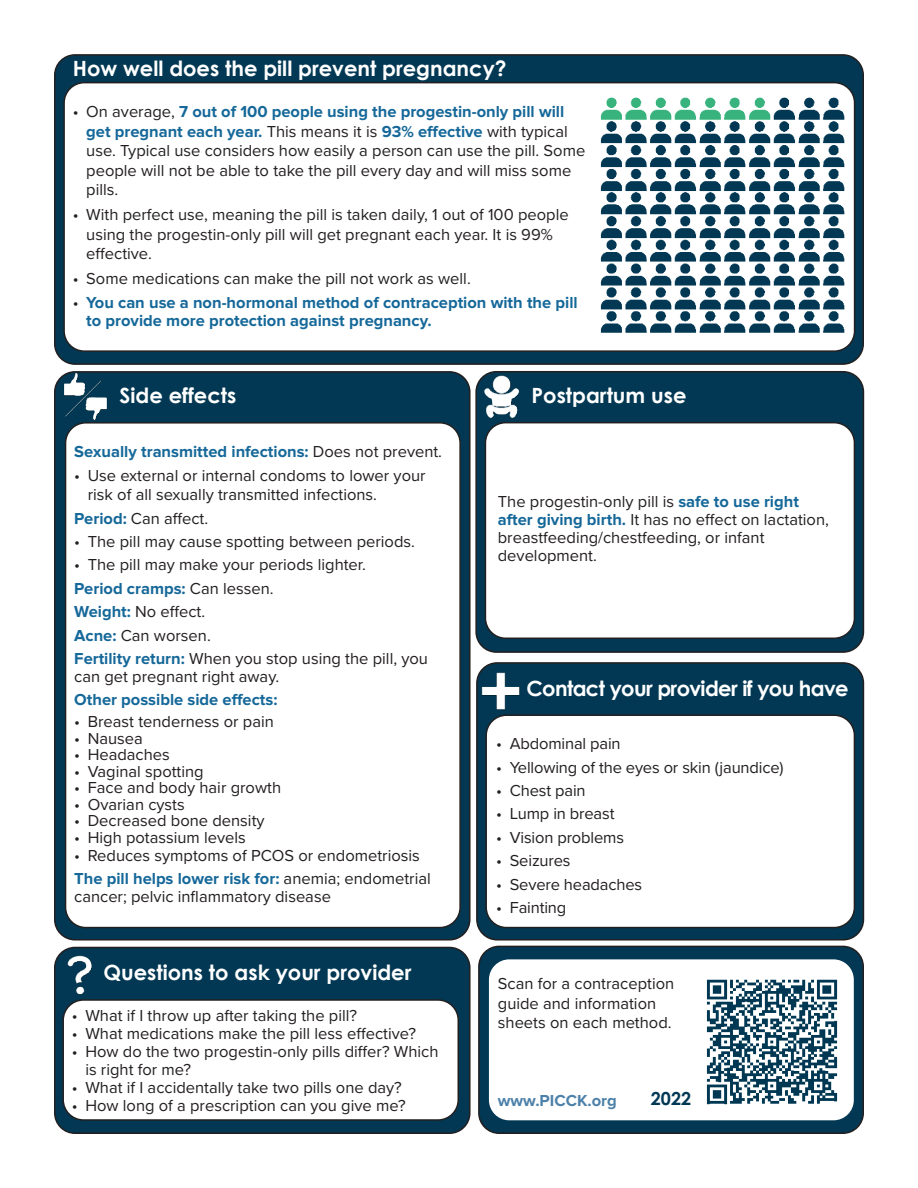
<style>
.page{position:relative;width:918px;height:1188px;background:#fff}
.page>*{position:absolute;margin:0;border:0;box-sizing:border-box;transform-origin:0 0}
.t1{font:700 21px "Century Gothic";color:#fff}
.t2{font:700 21px "Century Gothic";letter-spacing:-.03em;color:#fff}
.t3{font:700 18px "Century Gothic";color:#023853}
.t4{font:16.5px/19.5px "Proxima Nova";color:#231f20}
.t5{font:700 16.5px/18px "Proxima Nova";color:#156899}
.t6{font:700 16.5px "Proxima Nova";color:#4d81a9}
.s1{font-weight:700;color:#156899}
.s2{font-weight:400;color:#231f20}
</style>
<div class="page">
<div style="left:479px;top:946px;width:384px;height:187px;background:#023853;border-radius:20px"></div>
<div style="left:478px;top:946px;width:386px;height:188px;border:2px solid #231f20;border-radius:20px"></div>
<div style="left:55px;top:55px;width:808px;height:309px;background:#023853;border-radius:20px"></div>
<div style="left:54px;top:54px;width:810px;height:311px;border:2px solid #231f20;border-radius:20px"></div>
<div style="left:64px;top:83px;width:791px;height:268px;background:#fff;border-radius:20px"></div>
<div style="left:63px;top:82px;width:792px;height:270px;border:2px solid #231f20;border-radius:20px"></div>
<div style="left:489px;top:959px;width:365px;height:161px;background:#fff;border-radius:20px"></div>
<img style="left:706px;top:979px;width:132px;height:126px">
<img style="left:600px;top:97px;width:245px;height:236px">
<div style="left:55px;top:372px;width:415px;height:568px;background:#023853;border-radius:20px"></div>
<div style="left:54px;top:371px;width:417px;height:570px;border:2px solid #231f20;border-radius:20px"></div>
<div style="left:66px;top:423px;width:394px;height:505px;background:#fff;border-radius:20px"></div>
<div style="left:65px;top:422px;width:396px;height:506px;border:2px solid #231f20;border-radius:20px"></div>
<img style="left:62px;top:373px;width:48px;height:48px">
<div style="left:55px;top:947px;width:415px;height:186px;background:#023853;border-radius:20px"></div>
<div style="left:54px;top:947px;width:417px;height:187px;border:2px solid #231f20;border-radius:20px"></div>
<div style="left:63px;top:1000px;width:395px;height:120px;background:#fff;border-radius:20px"></div>
<div style="left:62px;top:999px;width:397px;height:122px;border:2px solid #231f20;border-radius:20px"></div>
<img style="left:60px;top:954px;width:32px;height:41px">
<div style="left:477px;top:663px;width:386px;height:277px;background:#023853;border-radius:20px"></div>
<div style="left:476px;top:662px;width:388px;height:279px;border:2px solid #231f20;border-radius:20px"></div>
<div style="left:486px;top:715px;width:368px;height:213px;background:#fff;border-radius:20px"></div>
<div style="left:485px;top:714px;width:370px;height:214px;border:2px solid #231f20;border-radius:20px"></div>
<div style="left:476px;top:372px;width:387px;height:280px;background:#023853;border-radius:20px"></div>
<div style="left:475px;top:371px;width:389px;height:282px;border:2px solid #231f20;border-radius:20px"></div>
<div style="left:485px;top:423px;width:369px;height:215px;background:#fff;border-radius:20px"></div>
<div style="left:485px;top:422px;width:370px;height:217px;border:2px solid #231f20;border-radius:20px"></div>
<img style="left:484px;top:374px;width:36px;height:44px">
<img style="left:481px;top:671px;width:39px;height:39px">
<p class="t1" style="left:73px;top:60px;width:435px">How well does the pill prevent pregnancy?</p>
<p class="t4" style="left:86px;top:103px;width:501px;text-indent:-14px">• On average, <span class="s1">7 out of 100 people using the progestin-only pill will get pregnant each year.</span> This means it is <span class="s1">93% effective</span> with typical use. Typical use considers how easily a person can use the pill. Some people will not be able to take the pill every day and will miss some pills.</p>
<p class="t4" style="left:86px;top:206px;width:484px;text-indent:-14px">• With perfect use, meaning the pill is taken daily, 1 out of 100 people using the progestin-only pill will get pregnant each year. It is 99% effective.</p>
<p class="t4" style="left:73px;top:270px;width:400px">• Some medications can make the pill not work as well.</p>
<p class="t5" style="left:86px;top:294px;width:493px;text-indent:-14px"><span class="s2">•</span> You can use a non-hormonal method of contraception with the pill to provide more protection against pregnancy.</p>
<p class="t1" style="left:120px;top:387px;width:118px">Side effects</p>
<p class="t5" style="left:74px;top:444px;width:369px">Sexually transmitted infections: <span class="s2">Does not prevent.</span></p>
<p class="t4" style="left:88px;top:466px;width:339px;text-indent:-14px">• Use external or internal condoms to lower your risk of all sexually transmitted infections.</p>
<p class="t4" style="left:74px;top:509px;width:136px"><span class="s1">Period:</span> Can affect.</p>
<p class="t4" style="left:74px;top:533px;width:342px">• The pill may cause spotting between periods.</p>
<p class="t4" style="left:74px;top:554px;width:355px;line-height:23.4px">• The pill may make your periods lighter.<br><span class="s1">Period cramps:</span> Can lessen.<br><span class="s1">Weight:</span> No effect.<br><span class="s1">Acne:</span> Can worsen.<br><span class="s1">Fertility return:</span> When you stop using the pill, you</p>
<p class="t4" style="left:74px;top:668px;width:207px">can get pregnant right away.</p>
<p class="t5" style="left:74px;top:692px;width:205px">Other possible side effects:</p>
<p class="t4" style="left:74px;top:713px;width:201px">• Breast tenderness or pain</p>
<p class="t4" style="left:74px;top:729px;width:70px">• Nausea</p>
<p class="t4" style="left:74px;top:746px;width:97px">• Headaches</p>
<p class="t4" style="left:74px;top:762px;width:131px">• Vaginal spotting</p>
<p class="t4" style="left:74px;top:779px;width:208px">• Face and body hair growth</p>
<p class="t4" style="left:74px;top:795px;width:112px">• Ovarian cysts</p>
<p class="t4" style="left:74px;top:812px;width:192px">• Decreased bone density</p>
<p class="t4" style="left:74px;top:828px;width:173px">• High potassium levels</p>
<p class="t4" style="left:74px;top:844px;width:358px;line-height:23.4px">• Reduces symptoms of PCOS or endometriosis<br><span class="s1">The pill helps lower risk for:</span> anemia; endometrial</p>
<p class="t4" style="left:74px;top:888px;width:258px">cancer; pelvic inflammatory disease</p>
<p class="t1" style="left:104px;top:964px;width:309px">Questions to ask your provider</p>
<p class="t4" style="left:72px;top:1007px;width:287px">• What if I throw up after taking the pill?</p>
<p class="t4" style="left:72px;top:1025px;width:346px">• What medications make the pill less effective?</p>
<p class="t4" style="left:85px;top:1043px;width:355px;line-height:18px;text-indent:-14px">• How do the two progestin-only pills differ? Which is right for me?</p>
<p class="t4" style="left:72px;top:1079px;width:332px">• What if I accidentally take two pills one day?</p>
<p class="t4" style="left:72px;top:1097px;width:335px">• How long of a prescription can you give me?</p>
<p class="t1" style="left:532px;top:387px;width:156px">Postpartum use</p>
<p class="t4" style="left:498px;top:493px;width:333px;line-height:18px">The progestin-only pill is <span class="s1">safe to use right after giving birth.</span> It has no effect on lactation, breastfeeding/chestfeeding, or infant development.</p>
<p class="t2" style="left:527px;top:680px;width:324px">Contact your provider if you have</p>
<p class="t4" style="left:496px;top:735px;width:126px">• Abdominal pain</p>
<p class="t4" style="left:496px;top:758px;width:289px">• Yellowing of the eyes or skin (jaundice)</p>
<p class="t4" style="left:496px;top:782px;width:91px">• Chest pain</p>
<p class="t4" style="left:496px;top:805px;width:120px">• Lump in breast</p>
<p class="t4" style="left:496px;top:828px;width:129px">• Vision problems</p>
<p class="t4" style="left:496px;top:852px;width:76px">• Seizures</p>
<p class="t4" style="left:496px;top:875px;width:147px">• Severe headaches</p>
<p class="t4" style="left:496px;top:899px;width:72px">• Fainting</p>
<p class="t4" style="left:498px;top:975px;width:178px">Scan for a contraception guide and information sheets on each method.</p>
<p class="t6" style="left:498px;top:1094px;width:120px">www.PICCK.org</p>
<p class="t3" style="left:651px;top:1092px;width:42px">2022</p>
</div>
